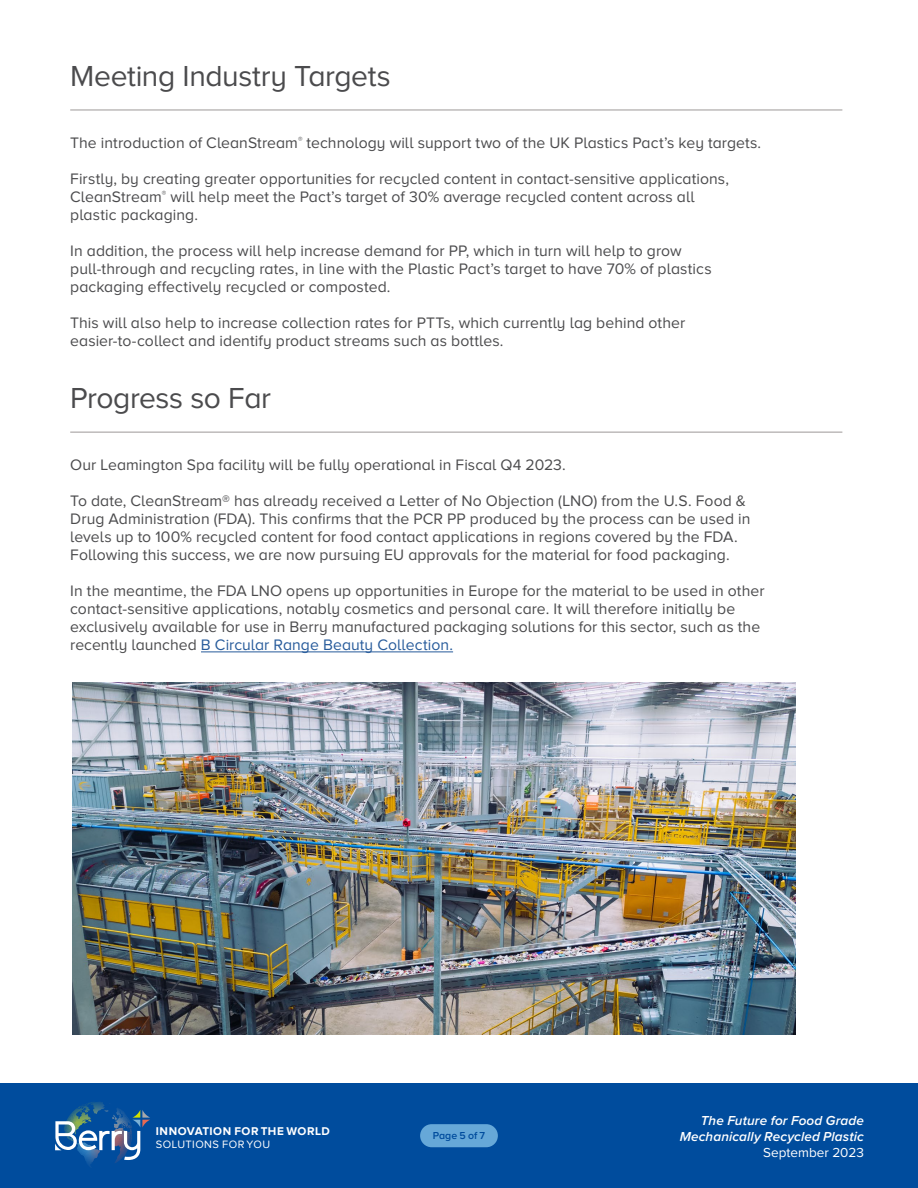
<style>
.page{position:relative;width:918px;height:1188px;background:#fff}
.page>*{position:absolute;margin:0;border:0;box-sizing:border-box;transform-origin:0 0}
.t1{font:30px "Proxima Nova A";letter-spacing:-.015em;color:#4b4b4d}
.t2{font:15.75px/18px "Proxima Nova A";letter-spacing:.005em;color:#4b4b4d}
.t3{font:italic 600 13.5px/16.2px "Proxima Nova";letter-spacing:.01em;color:#fff;text-align:right}
.t4{font:13.5px "Proxima Nova A";color:#fff}
.t5{font:700 11.7px "Proxima Nova A";letter-spacing:.045em;color:#fff}
.t6{font:11.1px "Proxima Nova A";letter-spacing:.04em;color:#fff}
.t7{font:600 10.5px "Proxima Nova A";letter-spacing:-.005em;color:#004c9d}
.s1{color:#275b9b}
</style>
<div class="page">
<div style="left:0;top:1083px;width:918px;height:105px;background:#004c9d"></div>
<div style="left:420px;top:1124px;width:78px;height:23px;background:#66a8d8;border-radius:12px"></div>
<svg style="left:55px;top:1102px;width:95px;height:58px"></svg>
<hr style="left:70px;top:110px;width:772px;height:1px;background:#9c9897">
<hr style="left:70px;top:432px;width:772px;height:1px;background:#9c9897">
<hr style="left:201px;top:652px;width:252px;height:1px;background:#275b9b">
<img style="left:72px;top:683px;width:724px;height:352px">
<h1 class="t1" style="left:70px;top:59px;width:322px">Meeting Industry Targets</h1>
<p class="t2" style="left:70px;top:133px;width:692px">The introduction of CleanStream<sup>®</sup> technology will support two of the UK Plastics Pact’s key targets.</p>
<p class="t2" style="left:70px;top:169px;width:660px">Firstly, by creating greater opportunities for recycled content in contact-sensitive applications,<br>CleanStream<sup>®</sup> will help meet the Pact’s target of 30% average recycled content across all plastic packaging.</p>
<p class="t2" style="left:70px;top:241px;width:643px">In addition, the process will help increase demand for PP, which in turn will help to grow pull-through and recycling rates, in line with the Plastic Pact’s target to have 70% of plastics packaging effectively recycled or composted.</p>
<p class="t2" style="left:70px;top:313px;width:617px">This will also help to increase collection rates for PTTs, which currently lag behind other easier-to-collect and identify product streams such as bottles.</p>
<h1 class="t1" style="left:70px;top:381px;width:202px">Progress so Far</h1>
<p class="t2" style="left:70px;top:456px;width:497px">Our Leamington Spa facility will be fully operational in Fiscal Q4 2023.</p>
<p class="t2" style="left:70px;top:492px;width:682px">To date, CleanStream® has already received a Letter of No Objection (LNO) from the U.S. Food &amp; Drug Administration (FDA). This confirms that the PCR PP produced by the process can be used in levels up to 100% recycled content for food contact applications in regions covered by the FDA.<br>Following this success, we are now pursuing EU approvals for the material for food packaging.</p>
<p class="t2" style="left:70px;top:582px;width:696px">In the meantime, the FDA LNO opens up opportunities in Europe for the material to be used in other contact-sensitive applications, notably cosmetics and personal care. It will therefore initially be exclusively available for use in Berry manufactured packaging solutions for this sector, such as the recently launched <span class="s1">B Circular Range Beauty Collection.</span></p>
<p class="t5" style="left:156px;top:1125px;width:175px">INNOVATION FOR THE WORLD</p>
<p class="t6" style="left:156px;top:1139px;width:116px">SOLUTIONS FOR YOU</p>
<p class="t7" style="left:433px;top:1130px;width:54px">Page 5 of 7</p>
<p class="t3" style="left:680px;top:1112px;width:186px">The Future for Food Grade<br>Mechanically Recycled Plastic</p>
<p class="t4" style="left:763px;top:1145px;width:102px">September 2023</p>
</div>
